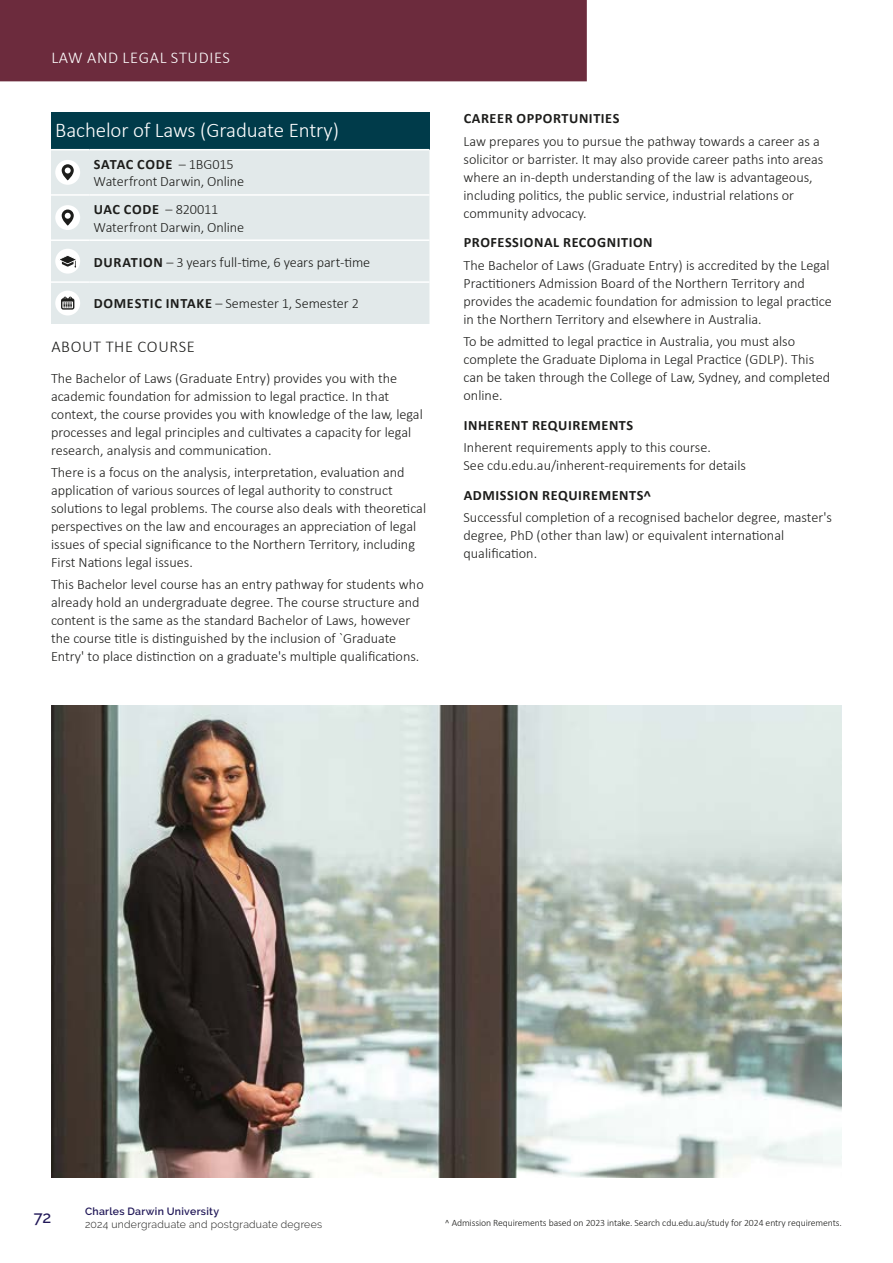
<style>
.page{position:relative;width:893px;height:1263px;background:#fff}
.page>*{position:absolute;margin:0;border:0;box-sizing:border-box;transform-origin:0 0}
.t1{font:300 21px "Calibri";letter-spacing:-.005em;color:#fff}
.t2{font:300 16.5px "Calibri";letter-spacing:.04em;color:#fff}
.t3{font:300 16.5px "Calibri";letter-spacing:.04em;color:#1d1d1b}
.t4{font:500 16.5px "Raleway";color:#211858}
.t5{font:300 14.25px/18px "Calibri";color:#1d1d1b}
.t6{font:700 14.25px "Calibri";letter-spacing:.04em;color:#1d1d1b}
.t7{font:300 10.5px "Raleway";letter-spacing:.025em;color:#1d1d1b}
.t8{font:600 10.5px "Raleway";letter-spacing:.03em;color:#211858}
.t9{font:300 9.75px "Calibri";letter-spacing:-.01em;color:#1d1d1b}
.s1{font-weight:700}
</style>
<div class="page">
<div style="left:0;top:0;width:587px;height:81px;background:#6c2b3d"></div>
<div style="left:51px;top:113px;width:378px;height:37px;background:#003b4a"></div>
<div style="left:51px;top:150px;width:378px;height:174px;background:#e2e9ea"></div>
<hr style="left:51px;top:149px;width:38px;height:1px;background:#fff">
<hr style="left:89px;top:149px;width:340px;height:1px;background:#fff">
<hr style="left:51px;top:194px;width:38px;height:2px;background:#fff">
<hr style="left:89px;top:194px;width:340px;height:2px;background:#fff">
<hr style="left:51px;top:239px;width:38px;height:2px;background:#fff">
<hr style="left:89px;top:239px;width:340px;height:2px;background:#fff">
<hr style="left:51px;top:281px;width:38px;height:2px;background:#fff">
<hr style="left:89px;top:281px;width:340px;height:2px;background:#fff">
<div style="left:55px;top:160px;width:25px;height:25px;background:#fff;border-radius:50%"></div>
<svg style="left:62px;top:164px;width:12px;height:16px"></svg>
<svg style="left:65px;top:168px;width:6px;height:5px"></svg>
<div style="left:55px;top:205px;width:25px;height:25px;background:#fff;border-radius:50%"></div>
<svg style="left:62px;top:209px;width:12px;height:17px"></svg>
<svg style="left:65px;top:213px;width:6px;height:6px"></svg>
<div style="left:55px;top:249px;width:25px;height:25px;background:#fff;border-radius:50%"></div>
<svg style="left:60px;top:255px;width:16px;height:13px"></svg>
<div style="left:55px;top:291px;width:25px;height:24px;background:#fff;border-radius:50%"></div>
<svg style="left:61px;top:297px;width:13px;height:13px"></svg>
<img style="left:51px;top:706px;width:791px;height:472px">
<p class="t2" style="left:51px;top:48px;width:180px">LAW AND LEGAL STUDIES</p>
<h1 class="t1" style="left:55px;top:117px;width:285px">Bachelor of Laws (Graduate Entry)</h1>
<p class="t5" style="left:94px;top:155px;width:152px;line-height:17.5px"><span class="s1">SATAC CODE</span> – 1BG015<br>Waterfront Darwin, Online</p>
<p class="t5" style="left:94px;top:200px;width:152px;line-height:17.5px"><span class="s1">UAC CODE</span> – 820011<br>Waterfront Darwin, Online</p>
<p class="t5" style="left:94px;top:252px;width:278px"><span class="s1">DURATION</span> – 3 years full-time, 6 years part-time</p>
<p class="t5" style="left:94px;top:294px;width:267px"><span class="s1">DOMESTIC INTAKE</span> – Semester 1, Semester 2</p>
<p class="t3" style="left:51px;top:336px;width:145px">ABOUT THE COURSE</p>
<p class="t5" style="left:51px;top:368px;width:373px">The Bachelor of Laws (Graduate Entry) provides you with the academic foundation for admission to legal practice. In that context, the course provides you with knowledge of the law, legal processes and legal principles and cultivates a capacity for legal research, analysis and communication.</p>
<p class="t5" style="left:51px;top:463px;width:377px">There is a focus on the analysis, interpretation, evaluation and application of various sources of legal authority to construct solutions to legal problems. The course also deals with theoretical perspectives on the law and encourages an appreciation of legal issues of special significance to the Northern Territory, including First Nations legal issues.</p>
<p class="t5" style="left:51px;top:575px;width:374px">This Bachelor level course has an entry pathway for students who already hold an undergraduate degree. The course structure and content is the same as the standard Bachelor of Laws, however the course title is distinguished by the inclusion of `Graduate Entry' to place distinction on a graduate's multiple qualifications.</p>
<p class="t6" style="left:464px;top:109px;width:157px">CAREER OPPORTUNITIES</p>
<p class="t5" style="left:463px;top:131px;width:361px">Law prepares you to pursue the pathway towards a career as a solicitor or barrister. It may also provide career paths into areas where an in-depth understanding of the law is advantageous, including politics, the public service, industrial relations or community advocacy.</p>
<p class="t6" style="left:464px;top:233px;width:190px">PROFESSIONAL RECOGNITION</p>
<p class="t5" style="left:463px;top:255px;width:370px">The Bachelor of Laws (Graduate Entry) is accredited by the Legal Practitioners Admission Board of the Northern Territory and provides the academic foundation for admission to legal practice in the Northern Territory and elsewhere in Australia.</p>
<p class="t5" style="left:463px;top:331px;width:368px">To be admitted to legal practice in Australia, you must also complete the Graduate Diploma in Legal Practice (GDLP). This can be taken through the College of Law, Sydney, and completed online.</p>
<p class="t6" style="left:464px;top:415px;width:171px">INHERENT REQUIREMENTS</p>
<p class="t5" style="left:463px;top:437px;width:284px">Inherent requirements apply to this course.<br>See cdu.edu.au/inherent-requirements for details</p>
<p class="t6" style="left:464px;top:485px;width:189px">ADMISSION REQUIREMENTS^</p>
<p class="t5" style="left:463px;top:507px;width:370px">Successful completion of a recognised bachelor degree, master's degree, PhD (other than law) or equivalent international qualification.</p>
<p class="t4" style="left:34px;top:1207px;width:19px">72</p>
<p class="t8" style="left:85px;top:1206px;width:136px">Charles Darwin University</p>
<p class="t7" style="left:85px;top:1218px;width:239px">2024 undergraduate and postgraduate degrees</p>
<p class="t9" style="left:445px;top:1217px;width:399px">^ Admission Requirements based on 2023 intake. Search cdu.edu.au/study for 2024 entry requirements.</p>
</div>
